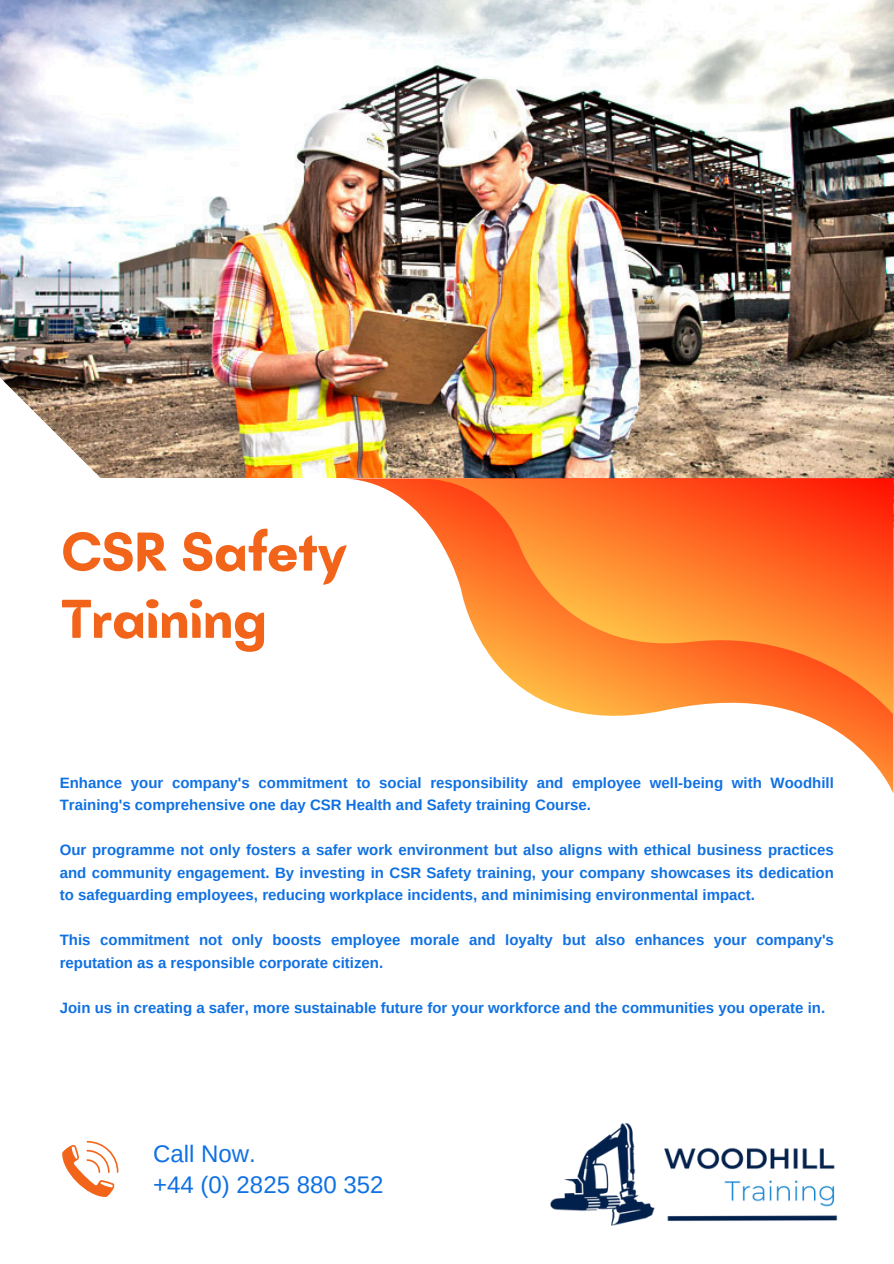
<style>
.page{position:relative;width:894px;height:1264px;background:#fff}
.page>*{position:absolute;margin:0;border:0;box-sizing:border-box;transform-origin:0 0}
.t1{font:700 55.95px/67.2px "Batangas";color:#f26419}
.t2{font:24px/30.3px "Arimo";color:#1071e3}
.t3{font:700 15px/22.5px "Arimo";color:#1071e3}
</style>
<div class="page">
<img style="left:0;top:0;width:893px;height:377px">
<img style="left:0;top:377px;width:893px;height:416px">
<svg style="left:62px;top:1141px;width:56px;height:55px"></svg>
<img style="left:550px;top:1122px;width:288px;height:104px">
<div style="left:0;top:478px;width:473px;height:303px;background:#fff"></div>
<svg style="left:344px;top:478px;width:548px;height:315px"></svg>
<svg style="left:418px;top:478px;width:474px;height:236px;background:#fe8641"></svg>
<h1 class="t1" style="left:62px;top:518px;width:287px">CSR Safety<br>Training</h1>
<p class="t3" style="left:60px;top:771px;width:775px">Enhance your company's commitment to social responsibility and employee well-being with Woodhill<br>Training's comprehensive one day CSR Health and Safety training Course.</p>
<p class="t3" style="left:60px;top:838px;width:775px;text-align:justify">Our programme not only fosters a safer work environment but also aligns with ethical business practices and community engagement. By investing in CSR Safety training, your company showcases its dedication to safeguarding employees, reducing workplace incidents, and minimising environmental impact.</p>
<p class="t3" style="left:60px;top:928px;width:775px">This commitment not only boosts employee morale and loyalty but also enhances your company's reputation as a responsible corporate citizen.</p>
<p class="t3" style="left:60px;top:996px;width:766px">Join us in creating a safer, more sustainable future for your workforce and the communities you operate in.</p>
<p class="t2" style="left:153px;top:1138px;width:232px">Call Now.<br>+44 (0) 2825 880 352</p>
</div>
